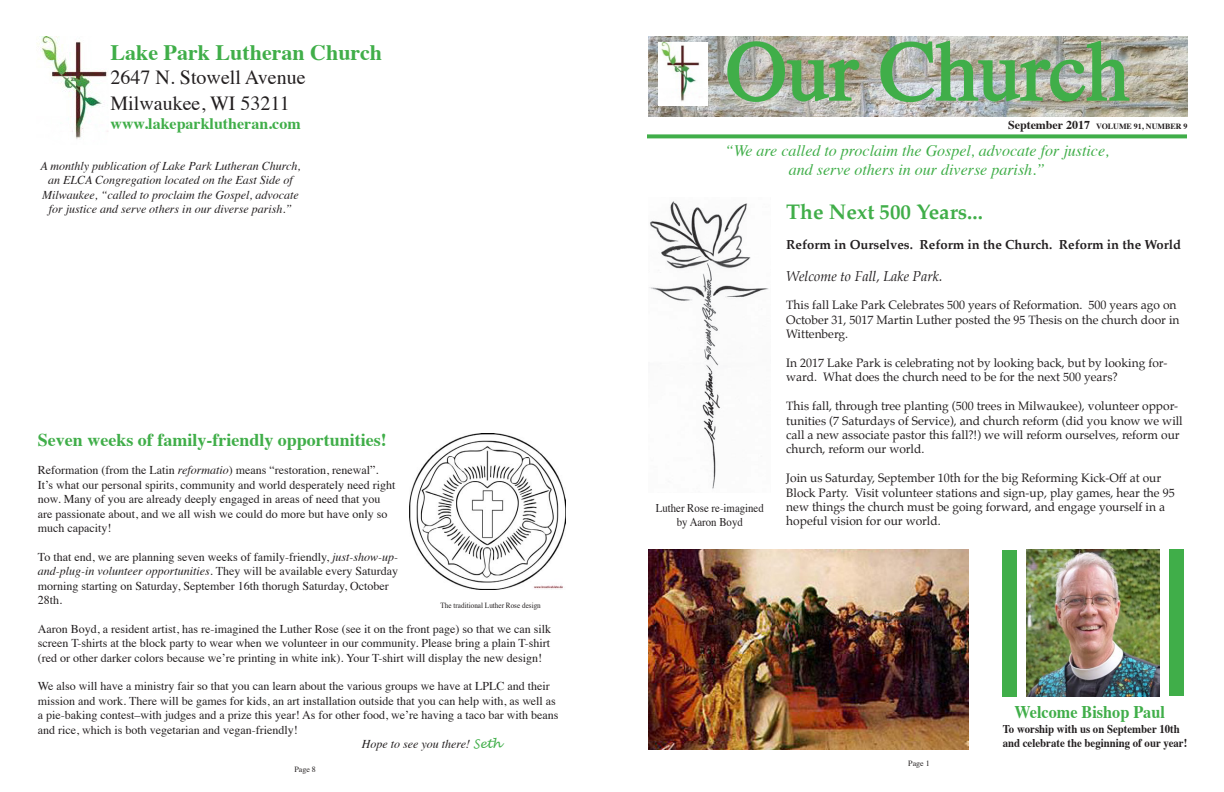
<style>
.page{position:relative;width:1224px;height:792px;background:#fff}
.page>*{position:absolute;margin:0;border:0;box-sizing:border-box;transform-origin:0 0}
.t1{font:85px "Times";color:#40ae49}
.t2{font:700 22px "Times";color:#40ae49}
.t3{font:700 21px "Palatino";color:#40ae49}
.t4{font:20px/26.4px "Times";color:#231f20}
.t5{font:700 18px "Times";color:#40ae49}
.t6{font:700 17.8px "Times";color:#40ae49;scale:.91 1}
.t7{font:italic 16px/19.2px "Times";color:#40ae49;text-align:center}
.t8{font:700 16px "Times";color:#40ae49}
.t9{font:italic 14px "Palatino";color:#231f20}
.t10{font:700 13px "Palatino";color:#231f20}
.t11{font:12px/14.4px "Times";color:#231f20}
.t12{font:12px/14.4px "Palatino";color:#231f20}
.t13{font:italic 12px/14.4px "Times";color:#231f20;text-align:center}
.t14{font:700 11.9px/14.4px "Times";color:#231f20;scale:.91 1}
.t15{font:11.9px/14.4px "Times";color:#231f20;text-align:center;scale:.91 1}
.t16{font:700 8px "Times";color:#231f20}
.t17{font:8px "Times";color:#231f20}
.t18{font:7.9px "Times";color:#231f20;scale:.91 1}
.s1{font-style:italic}
.s2{font-family:"Lucida Handwriting";color:#40ae49}
.s3{font-size:12px}
</style>
<div class="page">
<img style="left:648px;top:36px;width:539px;height:81px">
<img style="left:659px;top:43px;width:49px;height:63px">
<img style="left:37px;top:36px;width:71px;height:103px">
<svg style="left:726px;top:40px;width:135px;height:63px;background:#a2b097"></svg>
<img style="left:879px;top:39px;width:251px;height:64px">
<svg style="left:647px;top:134px;width:540px;height:4px;background:#53b65b"></svg>
<img style="left:649px;top:201px;width:120px;height:288px">
<img style="left:409px;top:433px;width:157px;height:157px">
<img style="left:648px;top:549px;width:321px;height:201px">
<img style="left:1026px;top:549px;width:133px;height:147px">
<div style="left:1169px;top:549px;width:15px;height:147px;background:#40ae49"></div>
<div style="left:1002px;top:550px;width:15px;height:147px;background:#40ae49"></div>
<h2 class="t2" style="left:110px;top:43px;width:273px">Lake Park Lutheran Church</h2>
<h3 class="t4" style="left:110px;top:66px;width:197px">2647 N. Stowell Avenue<br>Milwaukee, WI 53211</h3>
<h3 class="t8" style="left:110px;top:117px;width:192px">www.lakeparklutheran.com</h3>
<p class="t13" style="left:41px;top:160px;width:261px">A monthly publication of Lake Park Lutheran Church, an ELCA Congregation located on the East Side of Milwaukee, “called to proclaim the Gospel, advocate for justice and serve others in our diverse parish.”</p>
<h3 class="t5" style="left:38px;top:432px;width:350px">Seven weeks of family-friendly opportunities!</h3>
<p class="t11" style="left:38px;top:464px;width:359px">Reformation (from the Latin <span class="s1">reformatio</span>) means “restoration, renewal”.<br>It’s what our personal spirits, community and world desperately need right now. Many of you are already deeply engaged in areas of need that you are passionate about, and we all wish we could do more but have only so much capacity!</p>
<p class="t11" style="left:38px;top:550px;width:362px">To that end, we are planning seven weeks of family-friendly, <span class="s1">just-show-up&shy;and-plug-in volunteer opportunities.</span> They will be available every Saturday morning starting on Saturday, September 16th thorugh Saturday, October 28th.</p>
<p class="t11" style="left:38px;top:622px;width:515px;text-align:justify">Aaron Boyd, a resident artist, has re-imagined the Luther Rose (see it on the front page) so that we can silk screen T-shirts at the block party to wear when we volunteer in our community. Please bring a plain T-shirt (red or other darker colors because we’re printing in white ink). Your T-shirt will display the new design!</p>
<p class="t11" style="left:38px;top:680px;width:513px">We also will have a ministry fair so that you can learn about the various groups we have at LPLC and their</p>
<p class="t11" style="left:38px;top:694px;width:520px">mission and work. There will be games for kids, an art installation outside that you can help with, as well as</p>
<p class="t11" style="left:38px;top:709px;width:522px">a pie-baking contest–with judges and a prize this year! As for other food, we’re having a taco bar with beans</p>
<p class="t11" style="left:38px;top:723px;width:261px">and rice, which is both vegetarian and vegan-friendly!</p>
<p class="t13" style="left:362px;top:738px;width:141px">Hope to see you there! <span class="s2">Seth</span></p>
<p class="t18" style="left:441px;top:602px;width:112px">The traditional Luther Rose design</p>
<p class="t17" style="left:294px;top:766px;width:23px">Page 8</p>
<h1 class="t1" style="left:726px;top:36px;width:405px">Our Church</h1>
<p class="t16" style="left:1008px;top:123px;width:181px"><span class="s3">September 2017</span> VOLUME 91, NUMBER 9</p>
<h3 class="t7" style="left:725px;top:142px;width:386px">“We are called to proclaim the Gospel, advocate for justice, and serve others in our diverse parish.”</h3>
<p class="t15" style="left:656px;top:501px;width:120px">Luther Rose re-imagined by Aaron Boyd</p>
<h3 class="t3" style="left:786px;top:202px;width:198px">The Next 500 Years...</h3>
<p class="t10" style="left:786px;top:239px;width:396px">Reform in Ourselves. Reform in the Church. Reform in the World</p>
<p class="t9" style="left:786px;top:269px;width:158px">Welcome to Fall, Lake Park.</p>
<p class="t12" style="left:786px;top:299px;width:395px">This fall Lake Park Celebrates 500 years of Reformation. 500 years ago on<br>October 31, 5017 Martin Luther posted the 95 Thesis on the church door in<br>Wittenberg.</p>
<p class="t12" style="left:786px;top:356px;width:383px">In 2017 Lake Park is celebrating not by looking back, but by looking for&shy;ward. What does the church need to be for the next 500 years?</p>
<p class="t12" style="left:786px;top:400px;width:398px">This fall, through tree planting (500 trees in Milwaukee), volunteer oppor&shy;tunities (7 Saturdays of Service), and church reform (did you know we will call a new associate pastor this fall?!) we will reform ourselves, reform our church, reform our world.</p>
<p class="t12" style="left:786px;top:472px;width:390px">Join us Saturday, September 10th for the big Reforming Kick-Off at our Block Party. Visit volunteer stations and sign-up, play games, hear the 95 new things the church must be going forward, and engage yourself in a hopeful vision for our world.</p>
<p class="t17" style="left:908px;top:760px;width:23px">Page 1</p>
<h3 class="t6" style="left:1015px;top:705px;width:167px">Welcome Bishop Paul</h3>
<p class="t14" style="left:1003px;top:722px;width:204px">To worship with us on September 10th and celebrate the beginning of our year!</p>
</div>
